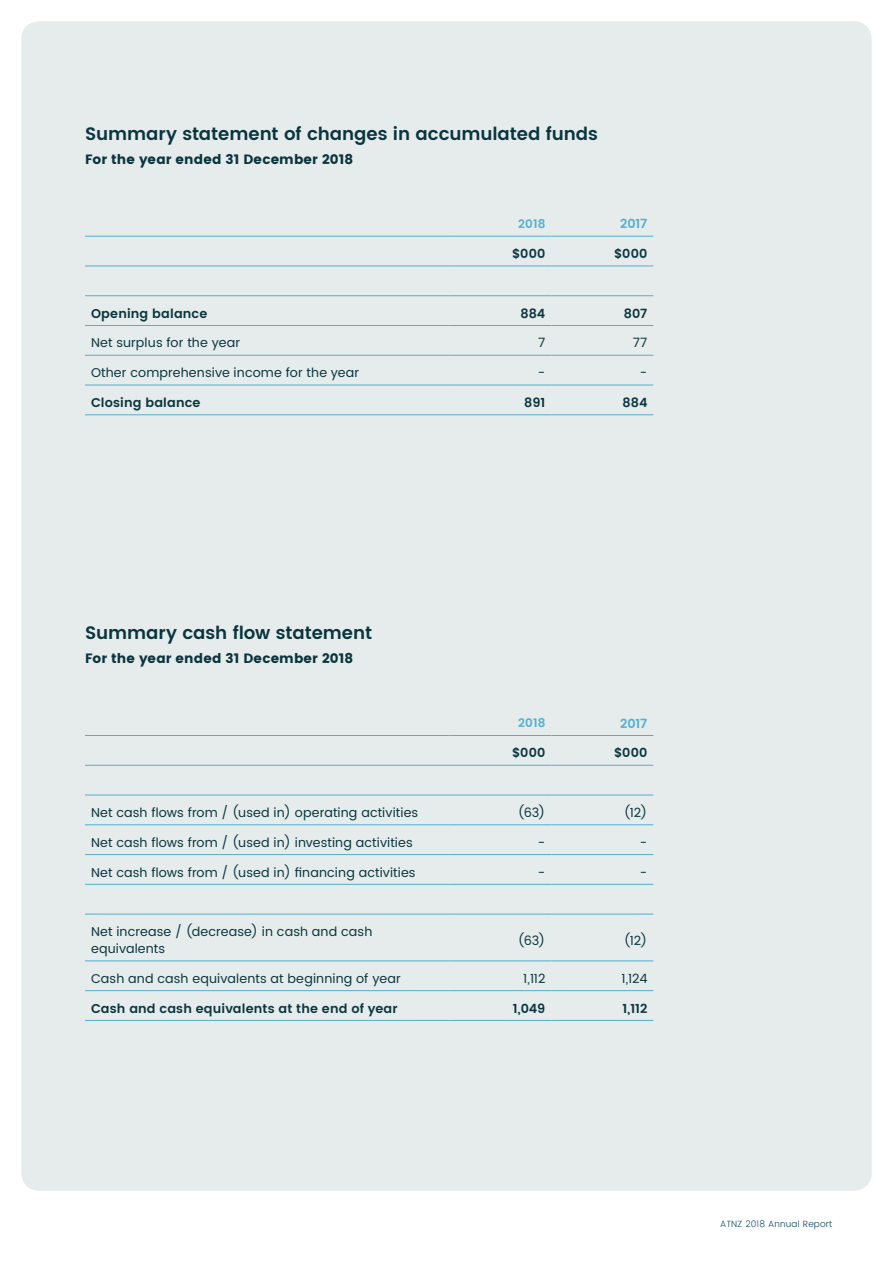
<style>
.page{position:relative;width:893px;height:1263px;background:#fff}
.page>*{position:absolute;margin:0;border:0;box-sizing:border-box;transform-origin:0 0}
.headings_11_5{font:600 18px "Poppins";letter-spacing:-.005em;color:#0a353e}
.Main_headings{font:700 13.5px "Poppins";letter-spacing:.01em;color:#0a353e}
.Body_Copy{font:12.75px/17.2px "Poppins";letter-spacing:.01em;color:#0a353e}
.Body_Copy-2{font:600 12.75px "Poppins";letter-spacing:.01em;color:#0a353e}
.Body_Copy-3{font:600 12.75px "Poppins";letter-spacing:-.005em;color:#53b0cf}
.Body_Copy-4{font:600 12px "Poppins";letter-spacing:.005em;color:#53b0cf}
.t1{font:300 9px "Poppins";letter-spacing:.02em;color:#0e4b63}
</style>
<div class="page">
<div style="left:21px;top:21px;width:851px;height:1170px;background:#e5eceb;border-radius:18px"></div>
<hr style="left:85px;top:236px;width:364px;height:1px;background:#53b0cf">
<hr style="left:449px;top:236px;width:102px;height:1px;background:#53b0cf">
<hr style="left:551px;top:236px;width:102px;height:1px;background:#53b0cf">
<hr style="left:85px;top:266px;width:364px;height:1px;background:#53b0cf">
<hr style="left:449px;top:266px;width:102px;height:1px;background:#53b0cf">
<hr style="left:551px;top:266px;width:102px;height:1px;background:#53b0cf">
<hr style="left:85px;top:295px;width:364px;height:1px;background:#53b0cf">
<hr style="left:449px;top:295px;width:102px;height:1px;background:#53b0cf">
<hr style="left:85px;top:325px;width:364px;height:1px;background:#53b0cf">
<hr style="left:449px;top:325px;width:102px;height:1px;background:#53b0cf">
<hr style="left:85px;top:355px;width:364px;height:1px;background:#53b0cf">
<hr style="left:449px;top:355px;width:102px;height:1px;background:#53b0cf">
<hr style="left:85px;top:385px;width:364px;height:1px;background:#53b0cf">
<hr style="left:449px;top:385px;width:102px;height:1px;background:#53b0cf">
<hr style="left:85px;top:414px;width:364px;height:1px;background:#53b0cf">
<hr style="left:449px;top:414px;width:102px;height:1px;background:#53b0cf">
<hr style="left:551px;top:295px;width:102px;height:1px;background:#53b0cf">
<hr style="left:551px;top:325px;width:102px;height:1px;background:#53b0cf">
<hr style="left:551px;top:355px;width:102px;height:1px;background:#53b0cf">
<hr style="left:551px;top:385px;width:102px;height:1px;background:#53b0cf">
<hr style="left:551px;top:414px;width:102px;height:1px;background:#53b0cf">
<hr style="left:85px;top:735px;width:364px;height:1px;background:#53b0cf">
<hr style="left:449px;top:735px;width:102px;height:1px;background:#53b0cf">
<hr style="left:551px;top:735px;width:102px;height:1px;background:#53b0cf">
<hr style="left:85px;top:765px;width:364px;height:1px;background:#53b0cf">
<hr style="left:449px;top:765px;width:102px;height:1px;background:#53b0cf">
<hr style="left:551px;top:765px;width:102px;height:1px;background:#53b0cf">
<hr style="left:85px;top:795px;width:364px;height:1px;background:#53b0cf">
<hr style="left:449px;top:795px;width:102px;height:1px;background:#53b0cf">
<hr style="left:85px;top:824px;width:364px;height:1px;background:#53b0cf">
<hr style="left:449px;top:824px;width:102px;height:1px;background:#53b0cf">
<hr style="left:85px;top:854px;width:364px;height:1px;background:#53b0cf">
<hr style="left:449px;top:854px;width:102px;height:1px;background:#53b0cf">
<hr style="left:85px;top:884px;width:364px;height:1px;background:#53b0cf">
<hr style="left:449px;top:884px;width:102px;height:1px;background:#53b0cf">
<hr style="left:85px;top:914px;width:364px;height:1px;background:#53b0cf">
<hr style="left:449px;top:914px;width:102px;height:1px;background:#53b0cf">
<hr style="left:85px;top:961px;width:364px;height:1px;background:#53b0cf">
<hr style="left:449px;top:961px;width:102px;height:1px;background:#53b0cf">
<hr style="left:85px;top:990px;width:364px;height:1px;background:#53b0cf">
<hr style="left:449px;top:990px;width:102px;height:1px;background:#53b0cf">
<hr style="left:85px;top:1020px;width:364px;height:1px;background:#53b0cf">
<hr style="left:449px;top:1020px;width:102px;height:1px;background:#53b0cf">
<hr style="left:551px;top:795px;width:102px;height:1px;background:#53b0cf">
<hr style="left:551px;top:824px;width:102px;height:1px;background:#53b0cf">
<hr style="left:551px;top:854px;width:102px;height:1px;background:#53b0cf">
<hr style="left:551px;top:884px;width:102px;height:1px;background:#53b0cf">
<hr style="left:551px;top:914px;width:102px;height:1px;background:#53b0cf">
<hr style="left:551px;top:961px;width:102px;height:1px;background:#53b0cf">
<hr style="left:551px;top:990px;width:102px;height:1px;background:#53b0cf">
<hr style="left:551px;top:1020px;width:102px;height:1px;background:#53b0cf">
<p class="headings_11_5" style="left:85px;top:120px;width:514px">Summary statement of changes in accumulated funds</p>
<p class="Main_headings" style="left:85px;top:151px;width:270px">For the year ended 31 December 2018</p>
<p class="Body_Copy-4" style="left:518px;top:215px;width:29px">2018</p>
<p class="Body_Copy-3" style="left:620px;top:214px;width:29px">2017</p>
<p class="Body_Copy-2" style="left:512px;top:244px;width:35px">$000</p>
<p class="Body_Copy-2" style="left:614px;top:244px;width:35px">$000</p>
<p class="Body_Copy-2" style="left:91px;top:304px;width:118px">Opening balance</p>
<p class="Body_Copy-2" style="left:520px;top:304px;width:26px">884</p>
<p class="Body_Copy-2" style="left:624px;top:304px;width:25px">807</p>
<p class="Body_Copy" style="left:91px;top:335px;width:151px">Net surplus for the year</p>
<p class="Body_Copy" style="left:538px;top:335px;width:9px">7</p>
<p class="Body_Copy" style="left:633px;top:335px;width:16px">77</p>
<p class="Body_Copy" style="left:91px;top:365px;width:270px">Other comprehensive income for the year</p>
<p class="Body_Copy" style="left:538px;top:365px;width:9px">-</p>
<p class="Body_Copy" style="left:640px;top:365px;width:9px">-</p>
<p class="Body_Copy-2" style="left:91px;top:393px;width:111px">Closing balance</p>
<p class="Body_Copy-2" style="left:524px;top:393px;width:23px">891</p>
<p class="Body_Copy-2" style="left:622px;top:393px;width:26px">884</p>
<p class="headings_11_5" style="left:85px;top:620px;width:289px">Summary cash flow statement</p>
<p class="Main_headings" style="left:85px;top:651px;width:270px">For the year ended 31 December 2018</p>
<p class="Body_Copy-4" style="left:518px;top:714px;width:29px">2018</p>
<p class="Body_Copy-3" style="left:620px;top:714px;width:29px">2017</p>
<p class="Body_Copy-2" style="left:512px;top:743px;width:35px">$000</p>
<p class="Body_Copy-2" style="left:614px;top:743px;width:35px">$000</p>
<p class="Body_Copy" style="left:91px;top:804px;width:329px">Net cash flows from / (used in) operating activities</p>
<p class="Body_Copy" style="left:518px;top:804px;width:29px">(63)</p>
<p class="Body_Copy" style="left:624px;top:804px;width:25px">(12)</p>
<p class="Body_Copy" style="left:91px;top:834px;width:323px">Net cash flows from / (used in) investing activities</p>
<p class="Body_Copy" style="left:538px;top:834px;width:9px">-</p>
<p class="Body_Copy" style="left:640px;top:834px;width:9px">-</p>
<p class="Body_Copy" style="left:91px;top:864px;width:326px">Net cash flows from / (used in) financing activities</p>
<p class="Body_Copy" style="left:538px;top:864px;width:9px">-</p>
<p class="Body_Copy" style="left:640px;top:864px;width:9px">-</p>
<p class="Body_Copy" style="left:91px;top:923px;width:283px">Net increase / (decrease) in cash and cash equivalents</p>
<p class="Body_Copy" style="left:518px;top:932px;width:29px">(63)</p>
<p class="Body_Copy" style="left:624px;top:932px;width:25px">(12)</p>
<p class="Body_Copy" style="left:91px;top:970px;width:311px">Cash and cash equivalents at beginning of year</p>
<p class="Body_Copy" style="left:523px;top:970px;width:24px">1,112</p>
<p class="Body_Copy" style="left:621px;top:970px;width:28px">1,124</p>
<p class="Body_Copy-2" style="left:91px;top:998px;width:308px">Cash and cash equivalents at the end of year</p>
<p class="Body_Copy-2" style="left:513px;top:998px;width:34px">1,049</p>
<p class="Body_Copy-2" style="left:622px;top:998px;width:27px">1,112</p>
<p class="t1" style="left:720px;top:1217px;width:114px">ATNZ 2018 Annual Report</p>
</div>
